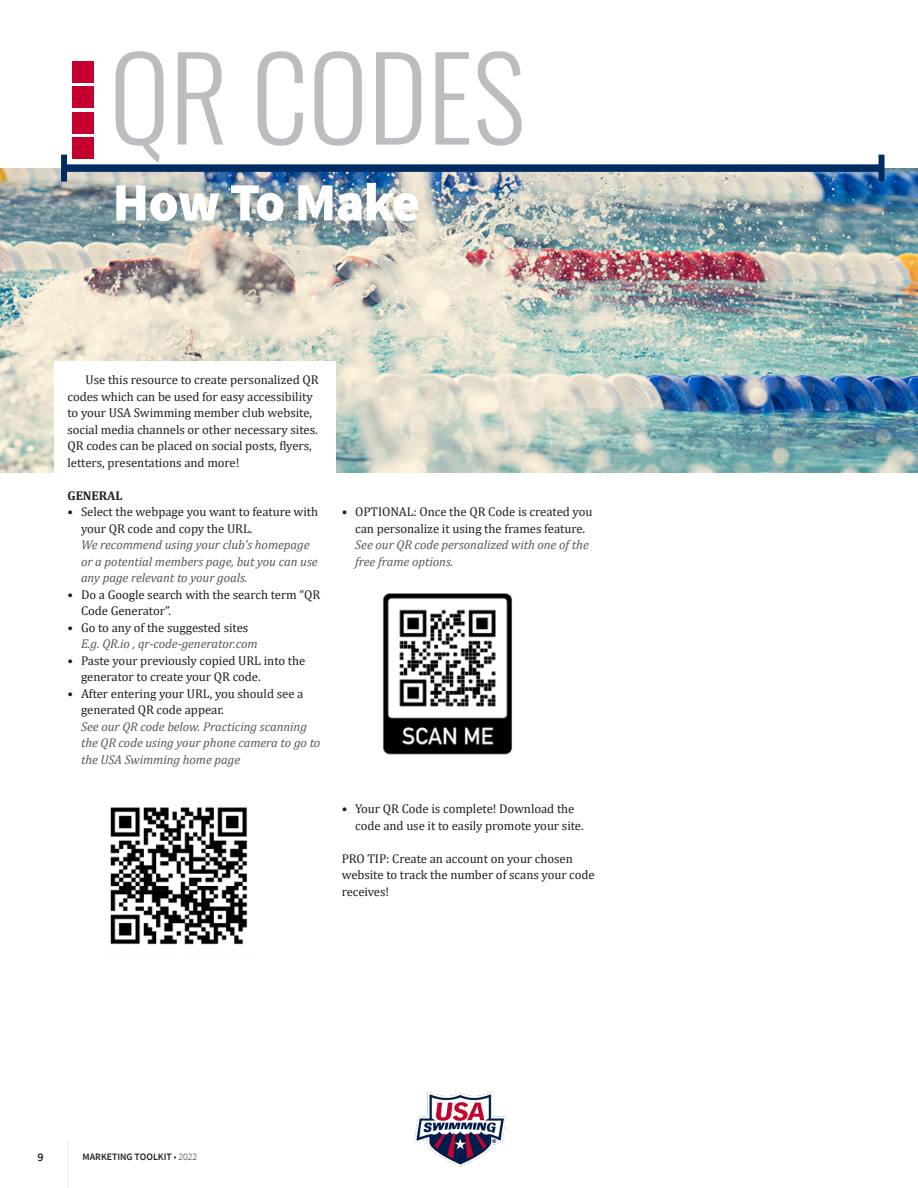
<style>
.page{position:relative;width:918px;height:1188px;background:#fff}
.page>*{position:absolute;margin:0;border:0;box-sizing:border-box;transform-origin:0 0}
.t1{font:300 114px "Oswald";color:#bcbdc0}
.Headline{font:900 54px "Source Sans Pro";letter-spacing:-.02em;color:#fff}
.Main_Body_Copy{font:12.75px/16.5px "Cambria";letter-spacing:-.005em;color:#231f20}
.Main_Body_Copy-2{font:italic 12.75px/16.5px "Cambria";letter-spacing:-.005em;color:#57585a}
.Main_Body_Copy-3{font:700 12.75px "Cambria";letter-spacing:-.005em;color:#231f20}
.t2{font:600 12px "Source Sans Pro";color:#231f20}
.t3{font:600 9.75px "Source Sans Pro";color:#231f20}
.s1{font-weight:300}
</style>
<div class="page">
<hr style="left:68px;top:1141px;width:1px;height:47px;background:#e6e7e9">
<img style="left:414px;top:1091px;width:92px;height:76px">
<img style="left:0;top:168px;width:918px;height:304px">
<svg style="left:54px;top:361px;width:282px;height:111px"></svg>
<div style="left:64px;top:164px;width:818px;height:8px;background:#002c62"></div>
<div style="left:61px;top:155px;width:6px;height:27px;background:#002c62"></div>
<div style="left:879px;top:155px;width:6px;height:27px;background:#002c62"></div>
<div style="left:72px;top:61px;width:22px;height:22px;background:#c5002e"></div>
<div style="left:72px;top:86px;width:22px;height:22px;background:#c5002e"></div>
<div style="left:72px;top:112px;width:22px;height:22px;background:#c5002e"></div>
<div style="left:72px;top:137px;width:22px;height:22px;background:#c5002e"></div>
<img style="left:110px;top:807px;width:138px;height:138px">
<img style="left:382px;top:593px;width:131px;height:162px">
<p class="t1" style="left:109px;top:22px;width:417px">QR CODES</p>
<p class="Headline" style="left:112px;top:165px;width:309px">How To Make</p>
<p class="Main_Body_Copy" style="left:68px;top:371px;width:253px;text-indent:18px">Use this resource to create personalized QR codes which can be used for easy accessibility to your USA Swimming member club website, social media channels or other necessary sites.<br>QR codes can be placed on social posts, flyers, letters, presentations and more!</p>
<p class="Main_Body_Copy-3" style="left:68px;top:486px;width:57px">GENERAL</p>
<p class="Main_Body_Copy" style="left:81px;top:503px;width:239px;text-indent:-14px">• Select the webpage you want to feature with your QR code and copy the URL.</p>
<p class="Main_Body_Copy-2" style="left:81px;top:536px;width:238px">We recommend using your club’s homepage or a potential members page, but you can use any page relevant to your goals.</p>
<p class="Main_Body_Copy" style="left:81px;top:586px;width:241px;text-indent:-14px">• Do a Google search with the search term “QR<br>Code Generator”.</p>
<p class="Main_Body_Copy" style="left:68px;top:619px;width:182px">• Go to any of the suggested sites</p>
<p class="Main_Body_Copy-2" style="left:81px;top:635px;width:178px">E.g. QR.io , qr-code-generator.com</p>
<p class="Main_Body_Copy" style="left:81px;top:652px;width:226px;text-indent:-14px">• Paste your previously copied URL into the generator to create your QR code.</p>
<p class="Main_Body_Copy" style="left:81px;top:685px;width:224px;text-indent:-14px">• After entering your URL, you should see a generated QR code appear.</p>
<p class="Main_Body_Copy-2" style="left:81px;top:717px;width:241px">See our QR code below. Practicing scanning the QR code using your phone camera to go to the USA Swimming home page</p>
<p class="Main_Body_Copy" style="left:342px;top:503px;width:252px;text-align:center">• OPTIONAL: Once the QR Code is created you can personalize it using the frames feature.</p>
<p class="Main_Body_Copy-2" style="left:355px;top:536px;width:235px">See our QR code personalized with one of the free frame options.</p>
<p class="Main_Body_Copy" style="left:355px;top:800px;width:230px;text-indent:-14px">• Your QR Code is complete! Download the code and use it to easily promote your site.</p>
<p class="Main_Body_Copy" style="left:342px;top:850px;width:233px">PRO TIP: Create an account on your chosen</p>
<p class="Main_Body_Copy" style="left:342px;top:866px;width:255px">website to track the number of scans your code</p>
<p class="Main_Body_Copy" style="left:342px;top:883px;width:49px">receives!</p>
<p class="t2" style="left:37px;top:1149px;width:8px">9</p>
<p class="t3" style="left:83px;top:1150px;width:116px">MARKETING TOOLKIT <span class="s1">• 2022</span></p>
</div>
